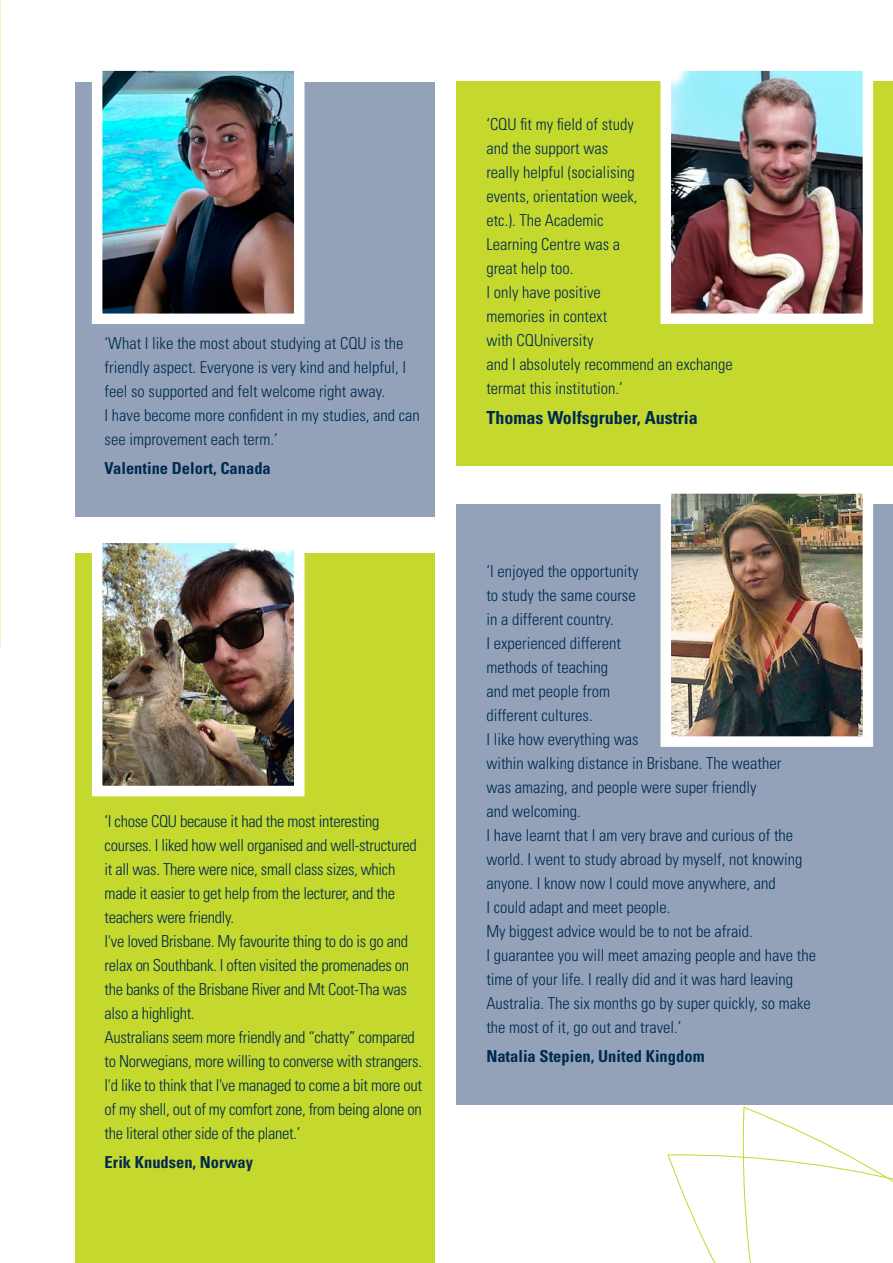
<style>
.page{position:relative;width:893px;height:1263px;background:#fff}
.page>*{position:absolute;margin:0;border:0;box-sizing:border-box;transform-origin:0 0}
.t1{font:700 condensed 18px "Univers LT Std";color:#002a4e}
.t2{font:300 condensed 16.5px/24px "Univers LT Std";color:#002a4e}
.t3{font:300 condensed 16.5px/24px "Univers LT Std";letter-spacing:-.02em;color:#002a4e}
.t4{font:700 condensed 16.5px "Univers LT Std";color:#002a4e}
</style>
<div class="page">
<div style="left:75px;top:82px;width:360px;height:434px;background:#93a2b9"></div>
<img style="left:103px;top:71px;width:190px;height:242px">
<div style="left:92px;top:60px;width:212px;height:264px;border:10px solid #fff"></div>
<div style="left:457px;top:82px;width:436px;height:384px;background:#c4d82e"></div>
<img style="left:671px;top:71px;width:191px;height:242px">
<div style="left:660px;top:60px;width:213px;height:264px;border:10px solid #fff"></div>
<div style="left:75px;top:554px;width:360px;height:709px;background:#c4d82e"></div>
<img style="left:103px;top:544px;width:190px;height:241px">
<div style="left:92px;top:533px;width:212px;height:263px;border:10px solid #fff"></div>
<div style="left:457px;top:504px;width:436px;height:601px;background:#93a2b9"></div>
<img style="left:671px;top:494px;width:191px;height:242px">
<div style="left:660px;top:483px;width:213px;height:264px;border:10px solid #fff"></div>
<svg style="left:667px;top:1106px;width:226px;height:157px"></svg>
<p class="t2" style="left:105px;top:331px;width:317px">‘What I like the most about studying at CQU is the friendly aspect. Everyone is very kind and helpful, I feel so supported and felt welcome right away.<br>I have become more confident in my studies, and can see improvement each term.’</p>
<p class="t4" style="left:105px;top:458px;width:168px">Valentine Delort, Canada</p>
<p class="t3" style="left:105px;top:809px;width:319px">‘I chose CQU because it had the most interesting courses. I liked how well organised and well-structured it all was. There were nice, small class sizes, which made it easier to get help from the lecturer, and the teachers were friendly.<br>I've loved Brisbane. My favourite thing to do is go and relax on Southbank. I often visited the promenades on the banks of the Brisbane River and Mt Coot-Tha was also a highlight.<br>Australians seem more friendly and “chatty” compared to Norwegians, more willing to converse with strangers.<br>I'd like to think that I've managed to come a bit more out of my shell, out of my comfort zone, from being alone on the literal other side of the planet.’</p>
<p class="t4" style="left:105px;top:1152px;width:150px">Erik Knudsen, Norway</p>
<p class="t2" style="left:486px;top:113px;width:248px">‘CQU fit my field of study<br>and the support was<br>really helpful (socialising<br>events, orientation week,<br>etc.). The Academic<br>Learning Centre was a<br>great help too.<br>I only have positive<br>memories in context<br>with CQUniversity<br>and I absolutely recommend an exchange termat this institution.’</p>
<p class="t1" style="left:486px;top:406px;width:213px">Thomas Wolfsgruber, Austria</p>
<p class="t2" style="left:486px;top:559px;width:331px">‘I enjoyed the opportunity<br>to study the same course<br>in a different country.<br>I experienced different<br>methods of teaching<br>and met people from<br>different cultures.<br>I like how everything was<br>within walking distance in Brisbane. The weather<br>was amazing, and people were super friendly<br>and welcoming.<br>I have learnt that I am very brave and curious of the world. I went to study abroad by myself, not knowing anyone. I know now I could move anywhere, and<br>I could adapt and meet people.<br>My biggest advice would be to not be afraid.<br>I guarantee you will meet amazing people and have the time of your life. I really did and it was hard leaving Australia. The six months go by super quickly, so make the most of it, go out and travel.’</p>
<p class="t4" style="left:486px;top:1046px;width:220px">Natalia Stepien, United Kingdom</p>
</div>
